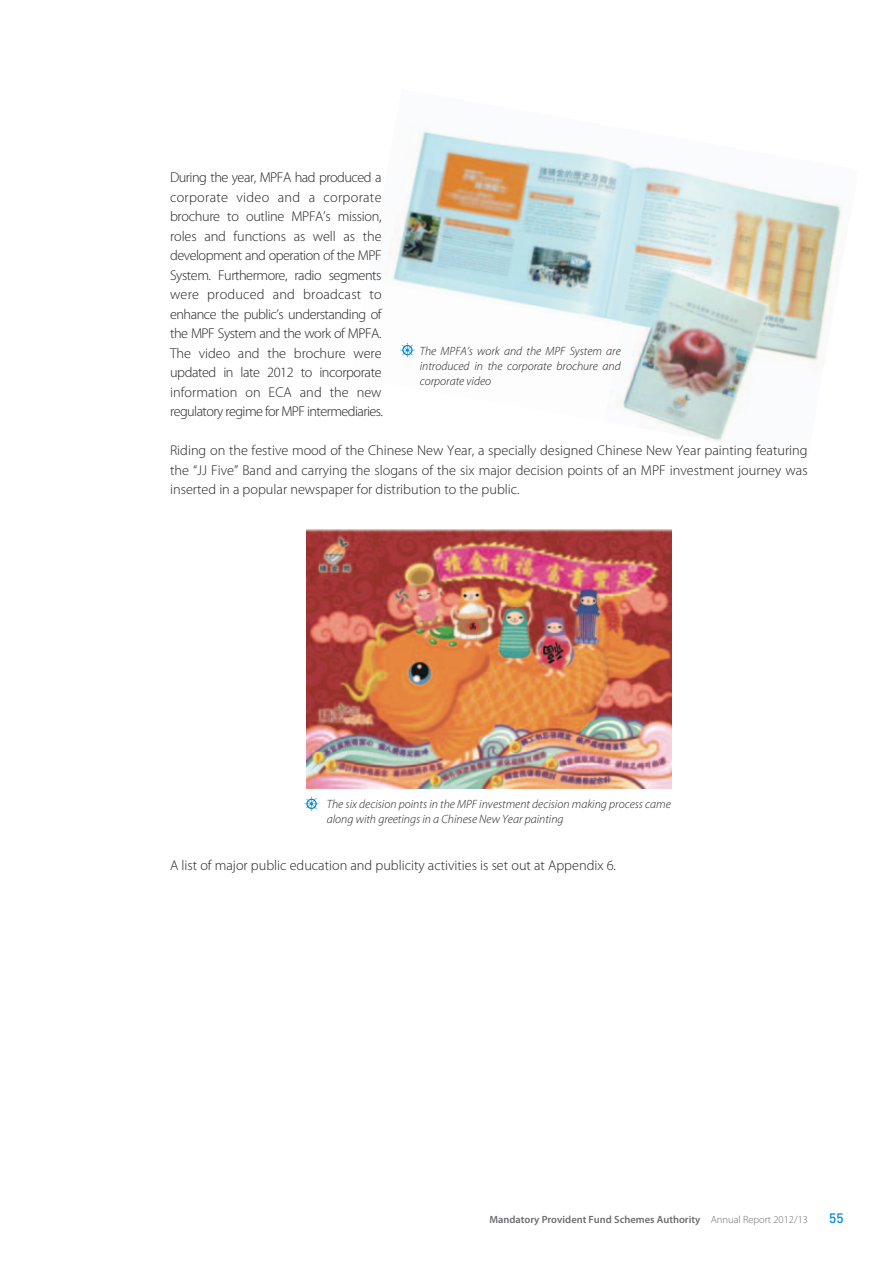
<style>
.page{position:relative;width:893px;height:1263px;background:#fff}
.page>*{position:absolute;margin:0;border:0;box-sizing:border-box;transform-origin:0 0}
.t1{font:300 14.25px/19.5px "Myriad Pro";color:#231f20;text-align:justify}
.t2{font:500 13.5px "DIN Pro";color:#008cd0}
.t3{font:italic 300 12px/15px "Myriad Pro";color:#231f20}
.t4{font:600 10.5px "Myriad Pro";color:#6c6d70}
.s1{font-weight:300}
</style>
<div class="page">
<img style="left:389px;top:131px;width:224px;height:150px">
<img style="left:613px;top:159px;width:228px;height:215px">
<img style="left:399px;top:281px;width:223px;height:93px">
<img style="left:619px;top:374px;width:129px;height:68px">
<img style="left:307px;top:529px;width:364px;height:259px">
<svg style="left:400px;top:343px;width:15px;height:14px"></svg>
<svg style="left:304px;top:797px;width:15px;height:14px"></svg>
<p class="t1" style="left:170px;top:169px;width:214px">During the year, MPFA had produced a corporate video and a corporate brochure to outline MPFA’s mission, roles and functions as well as the development and operation of the MPF System. Furthermore, radio segments were produced and broadcast to enhance the public’s understanding of the MPF System and the work of MPFA.<br>The video and the brochure were updated in late 2012 to incorporate information on ECA and the new regulatory regime for MPF intermediaries.</p>
<p class="t1" style="left:170px;top:442px;width:639px">Riding on the festive mood of the Chinese New Year, a specially designed Chinese New Year painting featuring the “JJ Five” Band and carrying the slogans of the six major decision points of an MPF investment journey was inserted in a popular newspaper for distribution to the public.</p>
<p class="t3" style="left:420px;top:344px;width:203px;text-align:justify">The MPFA’s work and the MPF System are introduced in the corporate brochure and corporate video</p>
<p class="t3" style="left:327px;top:798px;width:346px">The six decision points in the MPF investment decision making process came along with greetings in a Chinese New Year painting</p>
<p class="t1" style="left:170px;top:857px;width:447px">A list of major public education and publicity activities is set out at Appendix 6.</p>
<p class="t4" style="left:489px;top:1215px;width:320px">Mandatory Provident Fund Schemes Authority <span class="s1">Annual Report 2012/13</span></p>
<p class="t2" style="left:829px;top:1213px;width:16px">55</p>
</div>
